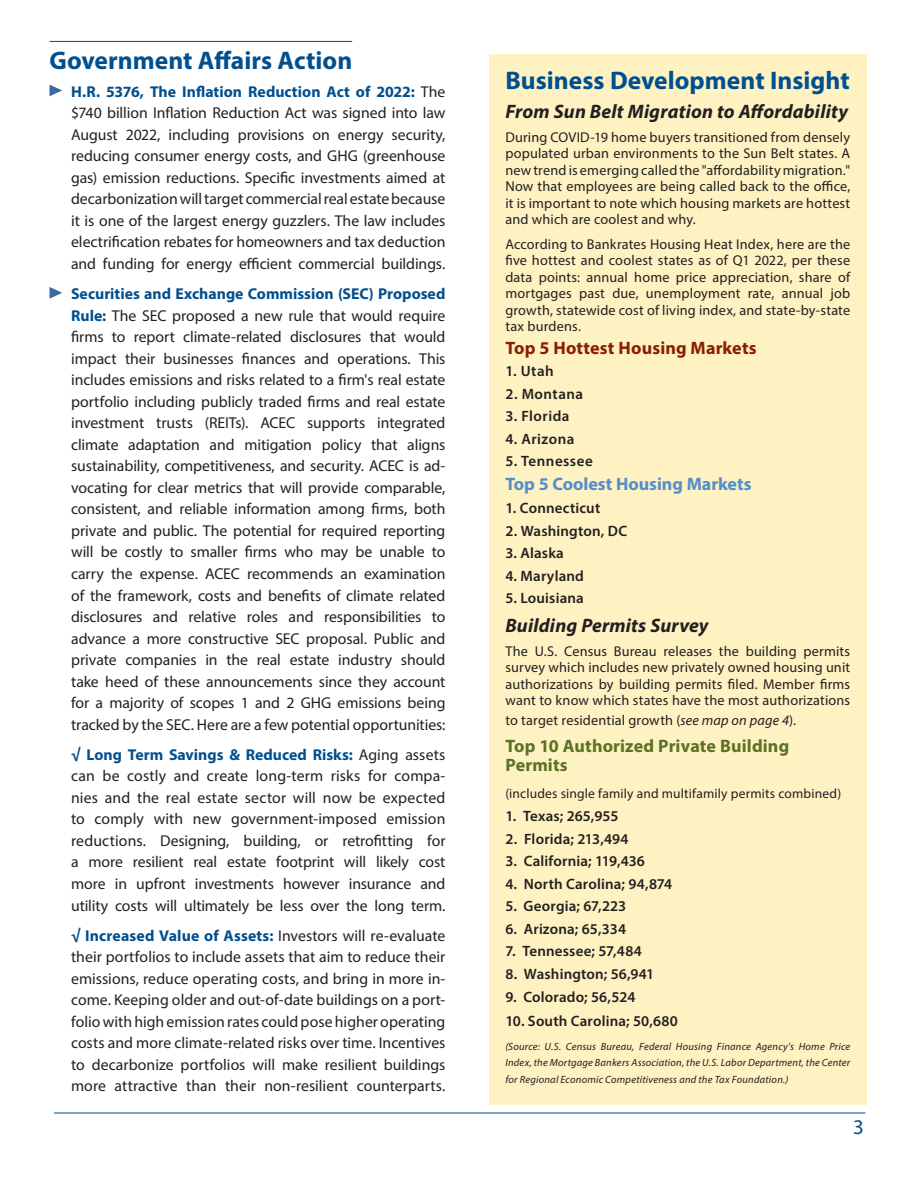
<style>
.page{position:relative;width:918px;height:1188px;background:#fff}
.page>*{position:absolute;margin:0;border:0;box-sizing:border-box;transform-origin:0 0}
.t1{font:700 25.5px "Myriad Pro";color:#004f8f}
.t2{font:21px "Myriad Pro";color:#004f8f}
.t3{font:italic 700 19.5px "Myriad Pro";letter-spacing:.01em;color:#231f20}
.t4{font:700 18px/19.5px "Myriad Pro";letter-spacing:.01em;color:#5b7124}
.t5{font:700 18px "Myriad Pro";letter-spacing:.01em;color:#8b1d02}
.t6{font:700 18px "Myriad Pro";color:#538fcb}
.t7{font:15.75px/21.6px "Myriad Pro";letter-spacing:-.005em;color:#231f20;text-align:justify}
.t8{font:600 15px "Myriad Pro";letter-spacing:.01em;color:#231f20}
.t9{font:600 15px "Myriad Pro";letter-spacing:.03em;color:#231f20}
.t10{font:600 15px "Myriad Pro";letter-spacing:.035em;color:#231f20}
.t11{font:14.25px/16.5px "Myriad Pro";letter-spacing:.01em;color:#231f20;text-align:justify}
.t12{font:13.5px "Myriad Pro";letter-spacing:.015em;color:#231f20}
.t13{font:italic 10.5px/16.5px "Myriad Pro";letter-spacing:.02em;color:#231f20;text-align:justify}
.s1{font-weight:700;color:#004f8f}
.s2{font-style:italic}
</style>
<div class="page">
<div style="left:489px;top:54px;width:377px;height:1051px;background:#fef1c2"></div>
<hr style="left:54px;top:1113px;width:811px;height:1px;background:#004f8f">
<hr style="left:50px;top:41px;width:302px;height:1px;background:#004f8f">
<svg style="left:50px;top:85px;width:12px;height:11px"></svg>
<svg style="left:50px;top:287px;width:12px;height:12px"></svg>
<h1 class="t1" style="left:50px;top:44px;width:304px">Government Affairs Action</h1>
<p class="t7" style="left:71px;top:80px;width:376px"><span class="s1">H.R. 5376, The Inflation Reduction Act of 2022:</span> The $740 billion Inflation Reduction Act was signed into law August 2022, including provisions on energy security, reducing consumer energy costs, and GHG (greenhouse gas) emission reductions. Specific investments aimed at decarbonization will target commercial real estate because it is one of the largest energy guzzlers. The law includes electrification rebates for homeowners and tax deduction and funding for energy efficient commercial buildings.</p>
<p class="t7" style="left:71px;top:283px;width:376px"><span class="s1">Securities and Exchange Commission (SEC) Proposed Rule:</span> The SEC proposed a new rule that would require firms to report climate-related disclosures that would impact their businesses finances and operations. This includes emissions and risks related to a firm's real estate portfolio including publicly traded firms and real estate investment trusts (REITs). ACEC supports integrated climate adaptation and mitigation policy that aligns sustainability, competitiveness, and security. ACEC is ad&shy;vocating for clear metrics that will provide comparable, consistent, and reliable information among firms, both private and public. The potential for required reporting will be costly to smaller firms who may be unable to carry the expense. ACEC recommends an examination of the framework, costs and benefits of climate related disclosures and relative roles and responsibilities to advance a more constructive SEC proposal. Public and private companies in the real estate industry should take heed of these announcements since they account for a majority of scopes 1 and 2 GHG emissions being tracked by the SEC. Here are a few potential opportunities:</p>
<p class="t7" style="left:71px;top:744px;width:376px"><span class="s1">√ Long Term Savings &amp; Reduced Risks:</span> Aging assets can be costly and create long-term risks for compa&shy;nies and the real estate sector will now be expected to comply with new government-imposed emission reductions. Designing, building, or retrofitting for a more resilient real estate footprint will likely cost more in upfront investments however insurance and utility costs will ultimately be less over the long term.</p>
<p class="t7" style="left:71px;top:924px;width:376px"><span class="s1">√ Increased Value of Assets:</span> Investors will re-evaluate their portfolios to include assets that aim to reduce their emissions, reduce operating costs, and bring in more in&shy;come. Keeping older and out-of-date buildings on a port&shy;folio with high emission rates could pose higher operating costs and more climate-related risks over time. Incentives to decarbonize portfolios will make resilient buildings more attractive than their non-resilient counterparts.</p>
<h1 class="t1" style="left:505px;top:64px;width:346px">Business Development Insight</h1>
<p class="t3" style="left:505px;top:99px;width:344px">From Sun Belt Migration to Affordability</p>
<p class="t11" style="left:505px;top:129px;width:346px">During COVID-19 home buyers transitioned from densely populated urban environments to the Sun Belt states. A new trend is emerging called the "affordability migration." Now that employees are being called back to the office, it is important to note which housing markets are hottest and which are coolest and why.</p>
<p class="t11" style="left:505px;top:235px;width:346px">According to Bankrates Housing Heat Index, here are the five hottest and coolest states as of Q1 2022, per these data points: annual home price appreciation, share of mortgages past due, unemployment rate, annual job growth, statewide cost of living index, and state-by-state tax burdens.</p>
<p class="t5" style="left:505px;top:336px;width:253px">Top 5 Hottest Housing Markets</p>
<p class="t8" style="left:505px;top:362px;width:50px">1. Utah</p>
<p class="t9" style="left:505px;top:384px;width:79px">2. Montana</p>
<p class="t9" style="left:505px;top:407px;width:66px">3. Florida</p>
<p class="t9" style="left:505px;top:429px;width:70px">4. Arizona</p>
<p class="t10" style="left:505px;top:452px;width:89px">5. Tennessee</p>
<p class="t6" style="left:505px;top:473px;width:248px">Top 5 Coolest Housing Markets</p>
<p class="t8" style="left:505px;top:498px;width:96px">1. Connecticut</p>
<p class="t8" style="left:505px;top:521px;width:123px">2. Washington, DC</p>
<p class="t8" style="left:505px;top:544px;width:60px">3. Alaska</p>
<p class="t8" style="left:505px;top:566px;width:80px">4. Maryland</p>
<p class="t8" style="left:505px;top:589px;width:80px">5. Louisiana</p>
<p class="t3" style="left:505px;top:613px;width:205px">Building Permits Survey</p>
<p class="t11" style="left:505px;top:643px;width:346px">The U.S. Census Bureau releases the building permits survey which includes new privately owned housing unit authorizations by building permits filed. Member firms want to know which states have the most authorizations</p>
<p class="t11" style="left:505px;top:712px;width:292px">to target residential growth (<span class="s2">see map on page 4</span>).</p>
<p class="t4" style="left:505px;top:736px;width:285px">Top 10 Authorized Private Building<br>Permits</p>
<p class="t12" style="left:505px;top:786px;width:337px">(includes single family and multifamily permits combined)</p>
<p class="t8" style="left:505px;top:806px;width:115px">1. Texas; 265,955</p>
<p class="t8" style="left:505px;top:829px;width:125px">2. Florida; 213,494</p>
<p class="t8" style="left:505px;top:852px;width:141px">3. California; 119,436</p>
<p class="t8" style="left:505px;top:874px;width:168px">4. North Carolina; 94,874</p>
<p class="t8" style="left:505px;top:897px;width:122px">5. Georgia; 67,223</p>
<p class="t8" style="left:505px;top:919px;width:122px">6. Arizona; 65,334</p>
<p class="t8" style="left:505px;top:942px;width:138px">7. Tennessee; 57,484</p>
<p class="t8" style="left:505px;top:964px;width:150px">8. Washington; 56,941</p>
<p class="t8" style="left:505px;top:987px;width:132px">9. Colorado; 56,524</p>
<p class="t8" style="left:505px;top:1011px;width:174px">10. South Carolina; 50,680</p>
<p class="t13" style="left:505px;top:1038px;width:346px">(Source: U.S. Census Bureau, Federal Housing Finance Agency's Home Price Index, the Mortgage Bankers Association, the U.S. Labor Department, the Center for Regional Economic Competitiveness and the Tax Foundation.)</p>
<h2 class="t2" style="left:853px;top:1114px;width:12px">3</h2>
</div>
